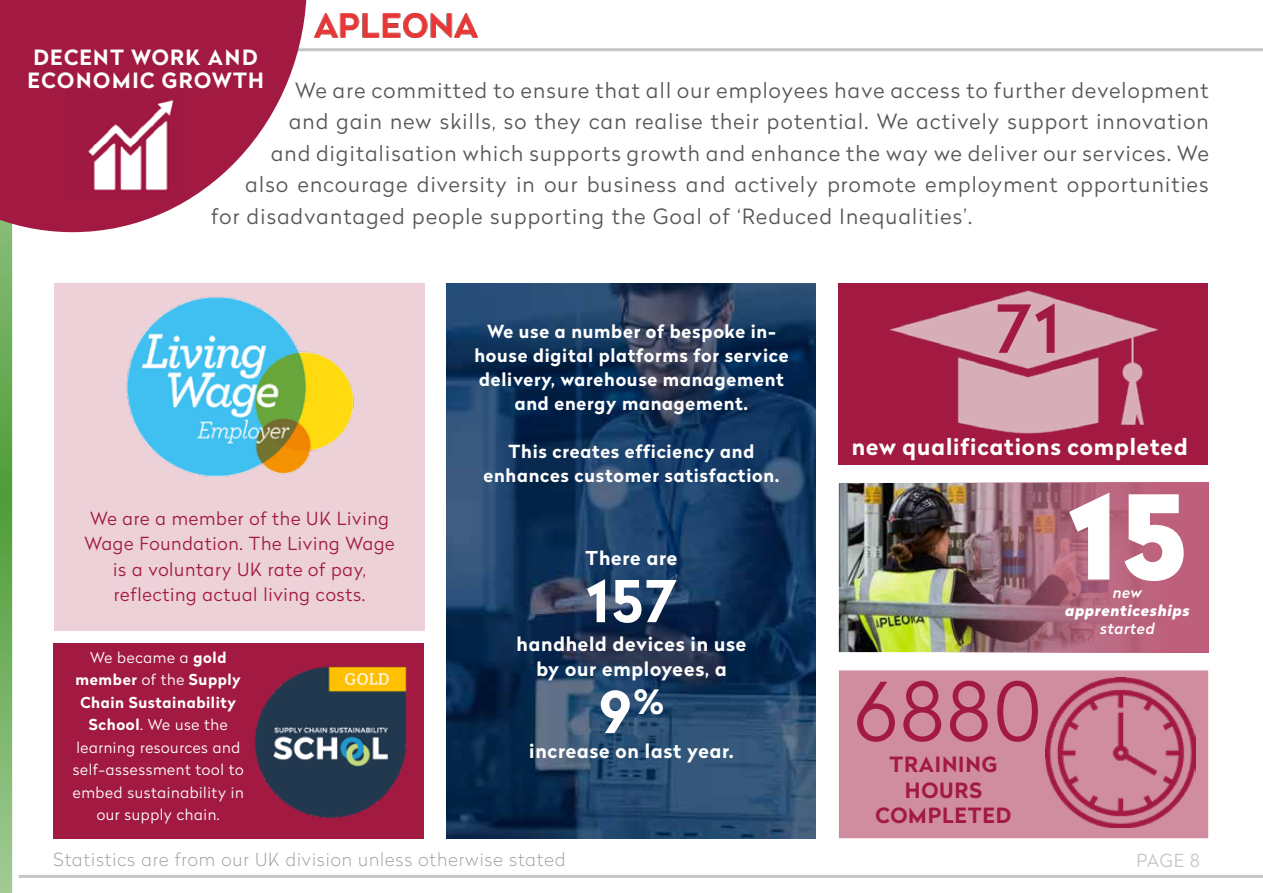
<style>
.page{position:relative;width:1263px;height:893px;background:#fff}
.page>*{position:absolute;margin:0;border:0;box-sizing:border-box;transform-origin:0 0}
.t1{font:900 115.95px "Radikal";color:#fff}
.t2{font:300 80.4px "Radikal";color:#a21a42}
.t3{font:500 65.85px "Radikal";color:#a21a42}
.t4{font:700 57.3px "Radikal";color:#fff}
.t5{font:700 22.5px "Radikal";letter-spacing:.04em;color:#fff}
.t6{font:300 21px "Radikal";letter-spacing:.06em;color:#575756}
.t7{font:700 21px/22.5px "Radikal";letter-spacing:.06em;color:#fff}
.t8{font:700 21px/25.2px "Radikal";letter-spacing:.04em;color:#a21a42;text-align:center}
.t9{font:700 19.05px/24.9px "Radikal";letter-spacing:.04em;color:#fff;text-align:center}
.t10{font:700 18px/24px "Radikal";letter-spacing:.04em;color:#fff;text-align:center}
.t11{font:300 18px/25.5px "Radikal";letter-spacing:.04em;color:#a21a42;text-align:center}
.t12{font:100 18px "Radikal";letter-spacing:.05em;color:#9d9d9c}
.t13{font:300 18px "Radikal";color:#c6c6c6}
.t14{font:300 15px/22.5px "Radikal";letter-spacing:.04em;color:#fff;text-align:center}
.t15{font:italic 900 15px "Radikal";letter-spacing:.04em;color:#fff}
.t16{font:italic 500 15px "Radikal";letter-spacing:.04em;color:#fff}
.s1{font-weight:700}
</style>
<div class="page">
<hr style="left:17px;top:48px;width:1246px;height:3px;background:#c6c6c6">
<svg style="left:0;top:233px;width:12px;height:660px;background:#72b060"></svg>
<img style="left:446px;top:283px;width:369px;height:556px">
<hr style="left:19px;top:875px;width:1244px;height:3px;background:#c6c6c6">
<svg style="left:0;top:0;width:308px;height:233px;fill:#a21a42"></svg>
<img style="left:65px;top:93px;width:117px;height:101px">
<div style="left:54px;top:283px;width:371px;height:347px;background:#ecd1d9"></div>
<img style="left:126px;top:297px;width:228px;height:180px">
<div style="left:54px;top:644px;width:370px;height:195px;background:#a21a42"></div>
<img style="left:254px;top:660px;width:201px;height:163px">
<div style="left:838px;top:283px;width:370px;height:182px;background:#a21a42"></div>
<div style="left:838px;top:482px;width:371px;height:171px;background:#be5f7b"></div>
<img style="left:840px;top:484px;width:301px;height:167px">
<div style="left:838px;top:482px;width:371px;height:171px;border:1px solid #fff"></div>
<div style="left:838px;top:670px;width:371px;height:169px;background:#d18da0;border:1px solid #fff"></div>
<img style="left:889px;top:290px;width:270px;height:144px">
<img style="left:1045px;top:678px;width:151px;height:150px">
<img style="left:314px;top:14px;width:164px;height:23px">
<p class="t7" style="left:27px;top:46px;width:238px">DECENT WORK AND<br>ECONOMIC GROWTH</p>
<p class="t6" style="left:295px;top:75px;width:915px">We are committed to ensure that all our employees have access to further development</p>
<p class="t6" style="left:289px;top:107px;width:921px">and gain new skills, so they can realise their potential. We actively support innovation</p>
<p class="t6" style="left:271px;top:138px;width:939px">and digitalisation which supports growth and enhance the way we deliver our services. We</p>
<p class="t6" style="left:246px;top:170px;width:964px">also encourage diversity in our business and actively promote employment opportunities</p>
<p class="t6" style="left:211px;top:201px;width:763px">for disadvantaged people supporting the Goal of ‘Reduced Inequalities’.</p>
<p class="t11" style="left:84px;top:505px;width:312px">We are a member of the UK Living<br>Wage Foundation. The Living Wage is a voluntary UK rate of pay, reflecting actual living costs.</p>
<p class="t14" style="left:73px;top:646px;width:172px">We became a <span class="s1">gold member</span> of the <span class="s1">Supply<br>Chain Sustainability<br>School</span>. We use the learning resources and self-assessment tool to embed sustainability in our supply chain.</p>
<p class="t10" style="left:474px;top:319px;width:316px">We use a number of bespoke in&shy;house digital platforms for service delivery, warehouse management and energy management.</p>
<p class="t10" style="left:483px;top:439px;width:297px">This creates efficiency and enhances customer satisfaction.</p>
<p class="t9" style="left:586px;top:545px;width:93px">There are</p>
<h3 class="t4" style="left:586px;top:559px;width:92px">157</h3>
<p class="t9" style="left:517px;top:631px;width:231px">handheld devices in use by our employees, a</p>
<h3 class="t4" style="left:599px;top:670px;width:66px">9<sup>%</sup></h3>
<p class="t9" style="left:529px;top:738px;width:206px">increase on last year.</p>
<p class="t12" style="left:54px;top:847px;width:513px">Statistics are from our UK division unless otherwise stated</p>
<h3 class="t3" style="left:996px;top:281px;width:65px">71</h3>
<p class="t5" style="left:852px;top:431px;width:337px">new qualifications completed</p>
<h2 class="t2" style="left:854px;top:655px;width:188px">6880</h2>
<p class="t8" style="left:875px;top:752px;width:137px">TRAINING<br>HOURS<br>COMPLETED</p>
<h1 class="t1" style="left:1069px;top:450px;width:118px">15</h1>
<p class="t16" style="left:1113px;top:582px;width:31px">new</p>
<p class="t15" style="left:1065px;top:600px;width:126px">apprenticeships</p>
<p class="t16" style="left:1100px;top:618px;width:56px">started</p>
<p class="t13" style="left:1136px;top:848px;width:65px">PAGE 8</p>
</div>
